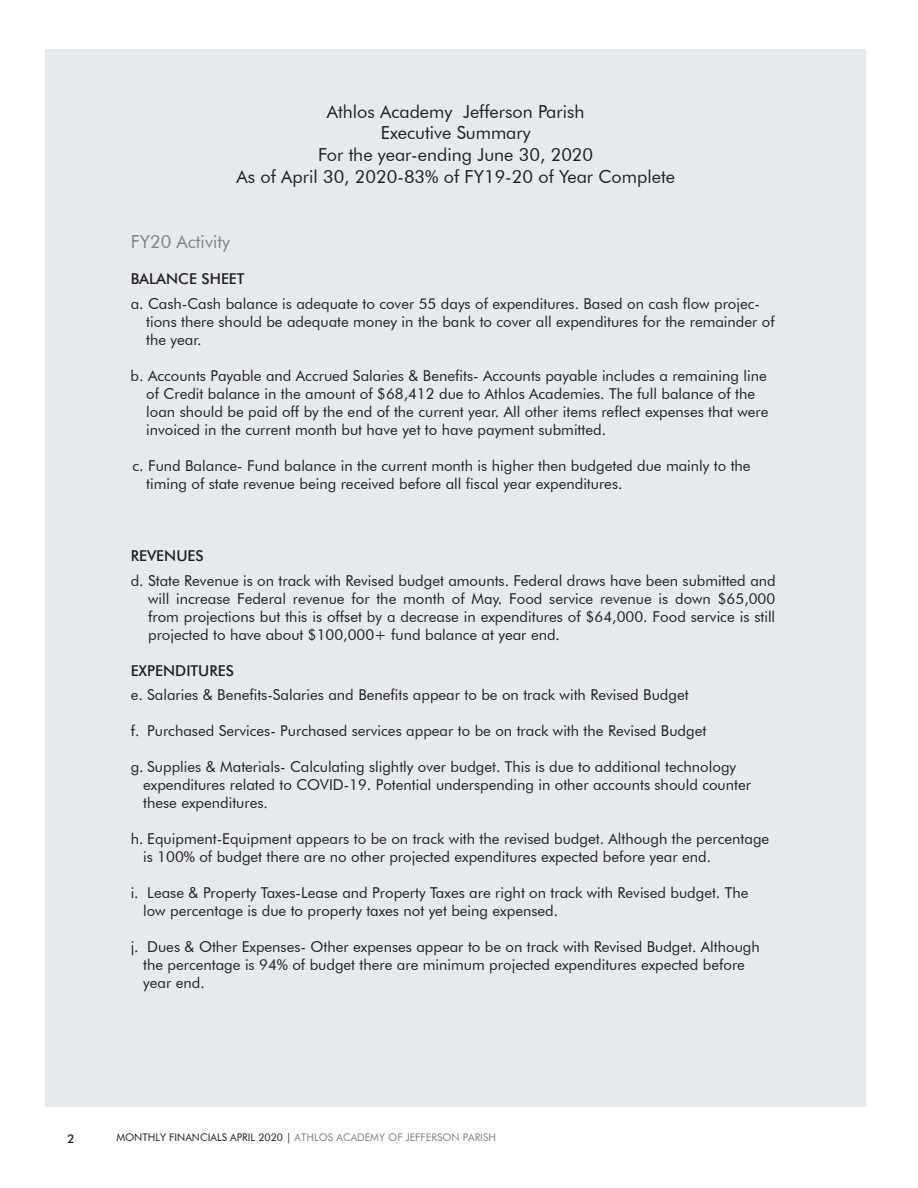
<style>
.page{position:relative;width:918px;height:1188px;background:#fff}
.page>*{position:absolute;margin:0;border:0;box-sizing:border-box;transform-origin:0 0}
.t1{font:18px "Futura BT";color:#231f20}
.t2{font:18px "Futura BT";color:#808285}
.t3{font:15px/18px "Futura BT";color:#231f20}
.t4{font:500 15px "Futura BT";color:#231f20}
.t5{font:500 12px "Futura BT";color:#231f20}
.t6{font:10.5px "Futura BT";color:#808285}
.s1{color:#231f20}
</style>
<div class="page">
<div style="left:45px;top:50px;width:821px;height:1057px;background:#e6e9ed"></div>
<p class="t1" style="left:327px;top:101px;width:259px">Athlos Academy Jefferson Parish</p>
<p class="t1" style="left:381px;top:122px;width:152px">Executive Summary</p>
<p class="t1" style="left:318px;top:144px;width:276px">For the year-ending June 30, 2020</p>
<p class="t1" style="left:237px;top:165px;width:440px">As of April 30, 2020-83% of FY19-20 of Year Complete</p>
<p class="t2" style="left:131px;top:231px;width:101px">FY20 Activity</p>
<p class="t4" style="left:131px;top:269px;width:115px">BALANCE SHEET</p>
<p class="t3" style="left:146px;top:294px;width:630px;text-indent:-16px">a. Cash-Cash balance is adequate to cover 55 days of expenditures. Based on cash flow projec&shy;tions there should be adequate money in the bank to cover all expenditures for the remainder of the year.</p>
<p class="t3" style="left:146px;top:366px;width:624px;text-indent:-16px">b. Accounts Payable and Accrued Salaries &amp; Benefits- Accounts payable includes a remaining line of Credit balance in the amount of $68,412 due to Athlos Academies. The full balance of the loan should be paid off by the end of the current year. All other items reflect expenses that were invoiced in the current month but have yet to have payment submitted.</p>
<p class="t3" style="left:146px;top:456px;width:606px;text-indent:-14px">c. Fund Balance- Fund balance in the current month is higher then budgeted due mainly to the timing of state revenue being received before all fiscal year expenditures.</p>
<p class="t4" style="left:131px;top:546px;width:75px">REVENUES</p>
<p class="t3" style="left:148px;top:571px;width:629px;text-align:justify;text-indent:-17px">d. State Revenue is on track with Revised budget amounts. Federal draws have been submitted and will increase Federal revenue for the month of May. Food service revenue is down $65,000 from projections but this is offset by a decrease in expenditures of $64,000. Food service is still projected to have about $100,000+ fund balance at year end.</p>
<p class="t4" style="left:131px;top:661px;width:105px">EXPENDITURES</p>
<p class="t3" style="left:131px;top:686px;width:559px">e. Salaries &amp; Benefits-Salaries and Benefits appear to be on track with Revised Budget</p>
<p class="t3" style="left:131px;top:722px;width:577px">f. Purchased Services- Purchased services appear to be on track with the Revised Budget</p>
<p class="t3" style="left:143px;top:758px;width:609px;text-indent:-12px">g. Supplies &amp; Materials- Calculating slightly over budget. This is due to additional technology expenditures related to COVID-19. Potential underspending in other accounts should counter these expenditures.</p>
<p class="t3" style="left:143px;top:830px;width:628px;text-indent:-12px">h. Equipment-Equipment appears to be on track with the revised budget. Although the percentage is 100% of budget there are no other projected expenditures expected before year end.</p>
<p class="t3" style="left:143px;top:884px;width:607px;text-indent:-12px">i. Lease &amp; Property Taxes-Lease and Property Taxes are right on track with Revised budget. The low percentage is due to property taxes not yet being expensed.</p>
<p class="t3" style="left:143px;top:938px;width:618px;text-indent:-12px">j. Dues &amp; Other Expenses- Other expenses appear to be on track with Revised Budget. Although the percentage is 94% of budget there are minimum projected expenditures expected before year end.</p>
<p class="t5" style="left:67px;top:1131px;width:9px">2</p>
<p class="t6" style="left:116px;top:1131px;width:381px"><span class="s1">MONTHLY FINANCIALS APRIL 2020 |</span> ATHLOS ACADEMY OF JEFFERSON PARISH</p>
</div>
